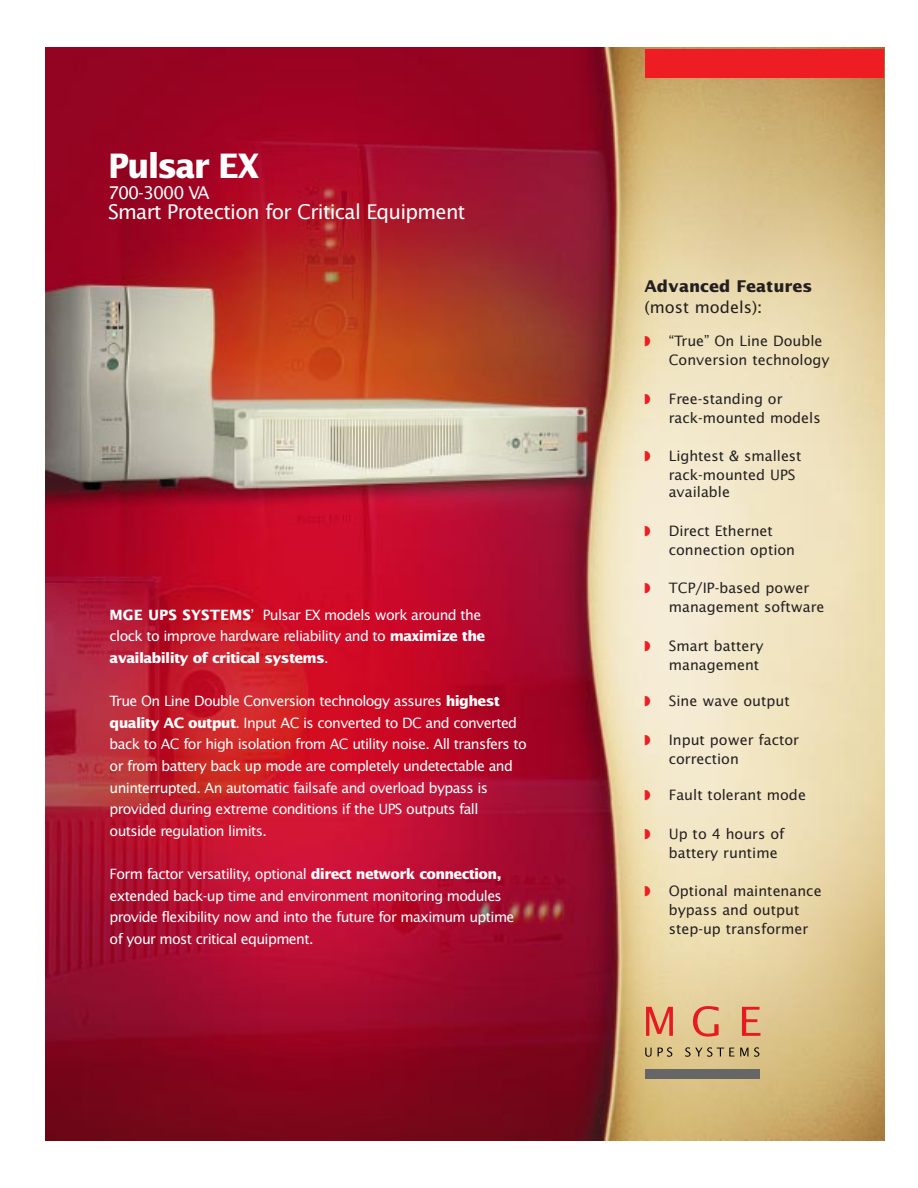
<style>
.page{position:relative;width:918px;height:1188px;background:#fff}
.page>*{position:absolute;margin:0;border:0;box-sizing:border-box;transform-origin:0 0}
.t1{font:700 33.75px "Lucida Sans";letter-spacing:-.06em;color:#fff;scale:.96 1}
.t2{font:20.25px "Lucida Sans";letter-spacing:-.04em;color:#fff}
.t3{font:17.55px "Lucida Sans";letter-spacing:-.055em;color:#fff}
.t4{font:700 16.2px "Lucida Sans";color:#231f20}
.t5{font:16.2px "Lucida Sans";color:#231f20}
.t6{font:14.25px/19px "Lucida Sans";color:#231f20}
.t7{font:14.1px/21.6px "Lucida Sans";letter-spacing:-.045em;color:#fff}
.s1{font-weight:700}
</style>
<div class="page">
<img style="left:46px;top:47px;width:838px;height:1094px">
<svg style="left:646px;top:1007px;width:27px;height:29px"></svg>
<svg style="left:693px;top:1006px;width:26px;height:31px"></svg>
<svg style="left:742px;top:1007px;width:18px;height:29px"></svg>
<svg style="left:645px;top:1048px;width:7px;height:9px"></svg>
<svg style="left:658px;top:1047px;width:14px;height:10px"></svg>
<svg style="left:685px;top:1047px;width:49px;height:10px"></svg>
<svg style="left:740px;top:1048px;width:8px;height:8px"></svg>
<svg style="left:754px;top:1047px;width:5px;height:10px"></svg>
<div style="left:645px;top:1069px;width:114px;height:10px;background:#666"></div>
<div style="left:646px;top:49px;width:238px;height:29px;background:#ee1d23"></div>
<svg style="left:645px;top:336px;width:5px;height:11px"></svg>
<svg style="left:645px;top:394px;width:5px;height:10px"></svg>
<svg style="left:645px;top:451px;width:5px;height:10px"></svg>
<svg style="left:645px;top:526px;width:5px;height:10px"></svg>
<svg style="left:645px;top:583px;width:5px;height:10px"></svg>
<svg style="left:645px;top:641px;width:5px;height:10px"></svg>
<svg style="left:645px;top:696px;width:5px;height:10px"></svg>
<svg style="left:645px;top:735px;width:5px;height:10px"></svg>
<svg style="left:645px;top:790px;width:5px;height:10px"></svg>
<svg style="left:645px;top:829px;width:5px;height:10px"></svg>
<svg style="left:645px;top:886px;width:5px;height:10px"></svg>
<h1 class="t1" style="left:108px;top:152px;width:159px">Pulsar EX</h1>
<p class="t3" style="left:108px;top:185px;width:103px">700-3000 VA</p>
<h2 class="t2" style="left:108px;top:204px;width:359px">Smart Protection for Critical Equipment</h2>
<p class="t7" style="left:110px;top:605px;width:377px"><span class="s1">MGE UPS SYSTEMS</span>’ Pulsar EX models work around the clock to improve hardware reliability and to <span class="s1">maximize the availability of critical systems</span>.</p>
<p class="t7" style="left:110px;top:691px;width:419px">True On Line Double Conversion technology assures <span class="s1">highest quality AC output</span>. Input AC is converted to DC and converted back to AC for high isolation from AC utility noise. All transfers to or from battery back up mode are completely undetectable and uninterrupted. An automatic failsafe and overload bypass is provided during extreme conditions if the UPS outputs fall outside regulation limits.</p>
<p class="t7" style="left:110px;top:864px;width:406px">Form factor versatility, optional <span class="s1">direct network connection, </span>extended back-up time and environment monitoring modules provide flexibility now and into the future for maximum uptime of your most critical equipment.</p>
<p class="t4" style="left:644px;top:279px;width:170px">Advanced Features</p>
<p class="t5" style="left:644px;top:300px;width:119px">(most models):</p>
<p class="t6" style="left:669px;top:333px;width:162px">“True” On Line Double<br>Conversion technology</p>
<p class="t6" style="left:669px;top:390px;width:153px">Free-standing or rack-mounted models</p>
<p class="t6" style="left:669px;top:448px;width:134px">Lightest &amp; smallest rack-mounted UPS</p>
<p class="t6" style="left:669px;top:484px;width:63px">available</p>
<p class="t6" style="left:669px;top:522px;width:128px">Direct Ethernet connection option</p>
<p class="t6" style="left:669px;top:580px;width:157px">TCP/IP-based power management software</p>
<p class="t6" style="left:669px;top:637px;width:96px">Smart battery management</p>
<p class="t6" style="left:669px;top:693px;width:122px">Sine wave output</p>
<p class="t6" style="left:669px;top:731px;width:132px">Input power factor correction</p>
<p class="t6" style="left:669px;top:787px;width:139px">Fault tolerant mode</p>
<p class="t6" style="left:669px;top:825px;width:117px">Up to 4 hours of battery runtime</p>
<p class="t6" style="left:669px;top:882px;width:154px">Optional maintenance bypass and output step-up transformer</p>
</div>
